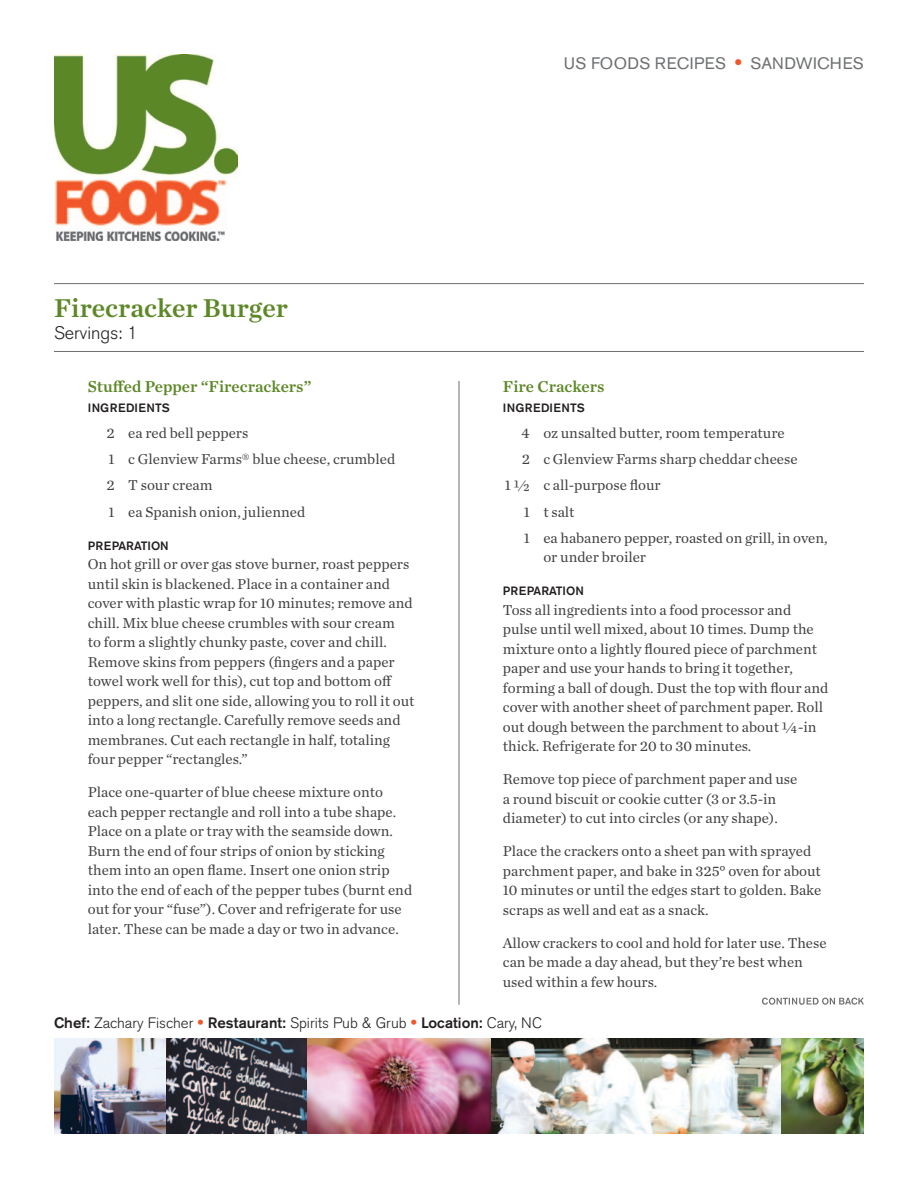
<style>
.page{position:relative;width:918px;height:1188px;background:#fff}
.page>*{position:absolute;margin:0;border:0;box-sizing:border-box;transform-origin:0 0}
.t1{font:27px "Chronicle Text G1 Semi";color:#5d8827}
.t2{font:300 18px "Akzidenz Grotesk BE";color:#231f20}
.t3{font:16.5px "Chronicle Text G1 Semi";color:#5d8827}
.t4{font:16.5px "Akzidenz Grotesk BE";letter-spacing:.02em;color:#6d6f71}
.t5{font:15px/19.5px "Chronicle Text G1";color:#414142}
.t6{font:300 15px "Akzidenz Grotesk BE";color:#231f20}
.t7{font:500 12px "Akzidenz Grotesk BE";letter-spacing:.04em;color:#231f20}
.t8{font:500 12px "Akzidenz Grotesk BE";color:#231f20}
.s1{font-weight:700;font-size:19.5px;color:#f1562b}
.s2{font-weight:500}
.s3{font-weight:700;font-size:16.5px;color:#f1562b}
</style>
<div class="page">
<hr style="left:54px;top:283px;width:810px;height:1px;background:#6d6f71">
<hr style="left:54px;top:351px;width:810px;height:1px;background:#6d6f71">
<svg style="left:762px;top:998px;width:102px;height:7px"></svg>
<img style="left:54px;top:54px;width:183px;height:187px">
<img style="left:54px;top:1038px;width:113px;height:96px">
<img style="left:167px;top:1038px;width:614px;height:96px">
<img style="left:781px;top:1038px;width:83px;height:96px">
<hr style="left:459px;top:381px;width:1px;height:624px;background:#6d6f71">
<p class="t4" style="left:564px;top:53px;width:302px">US FOODS RECIPES <span class="s1">•</span> SANDWICHES</p>
<h1 class="t1" style="left:54px;top:287px;width:235px">Firecracker Burger</h1>
<p class="t2" style="left:54px;top:323px;width:85px">Servings: 1</p>
<p class="t3" style="left:88px;top:374px;width:225px">Stuffed Pepper “Firecrackers”</p>
<p class="t7" style="left:88px;top:400px;width:84px">INGREDI ENTS</p>
<p class="t5" style="left:107px;top:419px;width:290px;line-height:26.2px">2 ea red bell peppers<br>1 c Glenview Farms® blue cheese, crumbled<br>2 T sour cream<br>1 ea Spanish onion, julienned</p>
<p class="t8" style="left:88px;top:538px;width:83px">PREPARATION</p>
<p class="t5" style="left:88px;top:553px;width:328px">On hot grill or over gas stove burner, roast peppers until skin is blackened. Place in a container and cover with plastic wrap for 10 minutes; remove and chill. Mix blue cheese crumbles with sour cream<br>to form a slightly chunky paste, cover and chill.<br>Remove skins from peppers (fingers and a paper towel work well for this), cut top and bottom off peppers, and slit one side, allowing you to roll it out into a long rectangle. Carefully remove seeds and membranes. Cut each rectangle in half, totaling four pepper “rectangles.”</p>
<p class="t5" style="left:88px;top:781px;width:326px">Place one-quarter of blue cheese mixture onto each pepper rectangle and roll into a tube shape.<br>Place on a plate or tray with the seamside down.<br>Burn the end of four strips of onion by sticking them into an open flame. Insert one onion strip into the end of each of the pepper tubes (burnt end out for your “fuse”). Cover and refrigerate for use later. These can be made a day or two in advance.</p>
<p class="t3" style="left:503px;top:374px;width:103px">Fire Crackers</p>
<p class="t7" style="left:503px;top:400px;width:84px">INGREDI ENTS</p>
<p class="t5" style="left:522px;top:422px;width:265px">4 oz unsalted butter, room temperature</p>
<p class="t5" style="left:522px;top:448px;width:277px">2 c Glenview Farms sharp cheddar cheese</p>
<p class="t5" style="left:505px;top:475px;width:157px">1 ½ c all-purpose flour</p>
<p class="t5" style="left:524px;top:501px;width:52px">1 t salt</p>
<p class="t5" style="left:524px;top:527px;width:305px">1 ea habanero pepper, roasted on grill, in oven,</p>
<p class="t5" style="left:543px;top:547px;width:104px">or under broiler</p>
<p class="t8" style="left:503px;top:584px;width:83px">PREPARATION</p>
<p class="t5" style="left:503px;top:599px;width:327px">Toss all ingredients into a food processor and pulse until well mixed, about 10 times. Dump the mixture onto a lightly floured piece of parchment paper and use your hands to bring it together, forming a ball of dough. Dust the top with flour and cover with another sheet of parchment paper. Roll out dough between the parchment to about ¼-in thick. Refrigerate for 20 to 30 minutes.</p>
<p class="t5" style="left:503px;top:769px;width:296px">Remove top piece of parchment paper and use a round biscuit or cookie cutter (3 or 3.5-in diameter) to cut into circles (or any shape).</p>
<p class="t5" style="left:503px;top:841px;width:320px">Place the crackers onto a sheet pan with sprayed parchment paper, and bake in 325° oven for about 10 minutes or until the edges start to golden. Bake scraps as well and eat as a snack.</p>
<p class="t5" style="left:503px;top:932px;width:325px">Allow crackers to cool and hold for later use. These can be made a day ahead, but they’re best when used within a few hours.</p>
<p class="t6" style="left:54px;top:1014px;width:490px"><span class="s2">CHEF:</span> Zachary Fischer <span class="s3">•</span> <span class="s2">RESTAURANT:</span> Spirits Pub &amp; Grub <span class="s3">•</span> <span class="s2">LOCATION:</span> Cary, NC</p>
</div>
